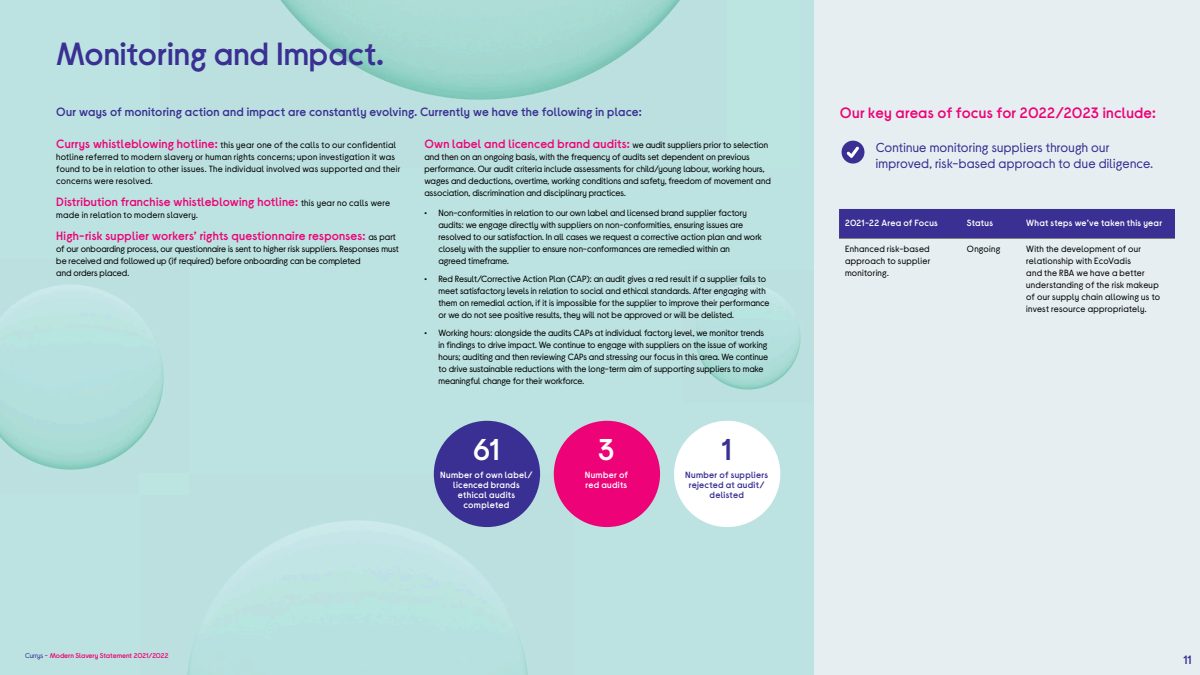
<style>
.page{position:relative;width:1200px;height:675px;background:#bce3e1}
.page>*{position:absolute;margin:0;border:0;box-sizing:border-box;transform-origin:0 0}
.t1{font:32px "Currys Sans Headline";color:#3a2f92}
.t2{font:30px "Currys Sans Headline";color:#fff}
.t3{font:30px "Currys Sans Headline";color:#3a2f92}
.t4{font:15px "Currys Sans Headline";letter-spacing:.01em;color:#ed0277}
.t5{font:13px/16px "Currys Sans";letter-spacing:.02em;color:#3a2f92}
.t6{font:12px "Currys Sans Headline";letter-spacing:.015em;color:#ed0277}
.t7{font:12px "Currys Sans Headline";letter-spacing:.015em;color:#3a2f92}
.t8{font:9px/12px "Currys Sans";color:#000}
.t9{font:9px/12px "Currys Sans";letter-spacing:.025em;color:#000}
.t10{font:9px/12px "Currys Sans";letter-spacing:.03em;color:#000}
.t11{font:9px/10px "Currys Sans Headline";letter-spacing:.025em;color:#fff;text-align:center}
.t12{font:9px/10px "Currys Sans Headline";letter-spacing:.03em;color:#3a2f92;text-align:center}
.t13{font:7px "Currys Sans Headline";color:#ed0277}
.s1{font-family:"Currys Sans Headline";font-size:12px;color:#ed0277}
.s2{font-family:"Currys Sans";font-size:9px;color:#000}
.s3{font-family:"Currys Sans";color:#3a2f92}
</style>
<div class="page">
<img style="left:0;top:285px;width:164px;height:185px">
<img style="left:280px;top:0;width:400px;height:100px">
<img style="left:187px;top:474px;width:388px;height:201px">
<img style="left:187px;top:474px;width:2px;height:20px">
<img style="left:695px;top:285px;width:106px;height:105px">
<div style="left:814px;top:0;width:386px;height:675px;background:#e7eef1"></div>
<div style="left:839px;top:209px;width:336px;height:30px;background:#3a2f92"></div>
<hr style="left:839px;top:239px;width:122px;height:1px;background:#808080">
<hr style="left:961px;top:239px;width:59px;height:1px;background:#808080">
<hr style="left:1020px;top:239px;width:155px;height:1px;background:#808080">
<div style="left:842px;top:141px;width:22px;height:23px;background:#3a2f92;border-radius:50%"></div>
<svg style="left:847px;top:147px;width:12px;height:11px"></svg>
<div style="left:434px;top:421px;width:106px;height:106px;background:#3a2f92;border-radius:50%"></div>
<div style="left:554px;top:421px;width:106px;height:106px;background:#ed0277;border-radius:50%"></div>
<div style="left:674px;top:421px;width:106px;height:106px;background:#fff;border-radius:50%"></div>
<h1 class="t1" style="left:56px;top:35px;width:329px">Monitoring and Impact.</h1>
<h3 class="t7" style="left:56px;top:105px;width:587px">Our ways of monitoring action and impact are constantly evolving. Currently we have the following in place:</h3>
<p class="t9" style="left:56px;top:139px;width:346px"><span class="s1">Currys whistleblowing hotline:</span> this year one of the calls to our confidential hotline referred to modern slavery or human rights concerns; upon investigation it was found to be in relation to other issues. The individual involved was supported and their concerns were resolved.</p>
<h3 class="t6" style="left:56px;top:195px;width:335px">Distribution franchise whistleblowing hotline: <span class="s2">this year no calls were</span></h3>
<p class="t9" style="left:56px;top:209px;width:143px">made in relation to modern slavery.</p>
<h3 class="t6" style="left:56px;top:229px;width:341px">High-risk supplier workers’ rights questionnaire responses: <span class="s2">as part</span></h3>
<p class="t8" style="left:56px;top:243px;width:344px">of our onboarding process, our questionnaire is sent to higher risk suppliers. Responses must be received and followed up (if required) before onboarding can be completed<br>and orders placed.</p>
<p class="t8" style="left:424px;top:139px;width:348px"><span class="s1">Own label and licenced brand audits:</span> we audit suppliers prior to selection and then on an ongoing basis, with the frequency of audits set dependent on previous performance. Our audit criteria include assessments for child/young labour, working hours, wages and deductions, overtime, working conditions and safety, freedom of movement and association, discrimination and disciplinary practices.</p>
<p class="t8" style="left:439px;top:207px;width:325px;text-indent:-14px">• Non-conformities in relation to our own label and licensed brand supplier factory audits: we engage directly with suppliers on non-conformities, ensuring issues are resolved to our satisfaction. In all cases we request a corrective action plan and work closely with the supplier to ensure non-conformances are remedied within an<br>agreed timeframe.</p>
<p class="t8" style="left:439px;top:273px;width:333px;text-indent:-14px">• Red Result/Corrective Action Plan (CAP): an audit gives a red result if a supplier fails to meet satisfactory levels in relation to social and ethical standards. After engaging with them on remedial action, if it is impossible for the supplier to improve their performance or we do not see positive results, they will not be approved or will be delisted.</p>
<p class="t8" style="left:439px;top:327px;width:331px;text-indent:-14px">• Working hours: alongside the audits CAPs at individual factory level, we monitor trends in findings to drive impact. We continue to engage with suppliers on the issue of working hours; auditing and then reviewing CAPs and stressing our focus in this area. We continue to drive sustainable reductions with the long-term aim of supporting suppliers to make meaningful change for their workforce.</p>
<h2 class="t2" style="left:473px;top:432px;width:29px">61</h2>
<p class="t11" style="left:440px;top:470px;width:94px">Number of own label/ licenced brands ethical audits completed</p>
<h2 class="t2" style="left:598px;top:432px;width:18px">3</h2>
<p class="t11" style="left:585px;top:470px;width:45px;text-align:left">Number of red audits</p>
<h2 class="t3" style="left:722px;top:432px;width:12px">1</h2>
<p class="t12" style="left:685px;top:470px;width:84px">Number of suppliers rejected at audit/ delisted</p>
<p class="t13" style="left:25px;top:652px;width:145px"><span class="s3">Currys -</span> Modern Slavery Statement 2021/2022</p>
<h3 class="t4" style="left:840px;top:104px;width:318px">Our key areas of focus for 2022/2023 include:</h3>
<h3 class="t5" style="left:876px;top:139px;width:279px">Continue monitoring suppliers through our improved, risk-based approach to due diligence.</h3>
<p class="t11" style="left:845px;top:218px;width:94px">2021-22 Area of Focus</p>
<p class="t11" style="left:967px;top:218px;width:28px">Status</p>
<p class="t11" style="left:1026px;top:218px;width:137px">What steps we’ve taken this year</p>
<p class="t8" style="left:845px;top:243px;width:87px;text-align:justify">Enhanced risk-based approach to supplier monitoring.</p>
<p class="t8" style="left:967px;top:243px;width:35px">Ongoing</p>
<p class="t10" style="left:1026px;top:243px;width:135px">With the development of our relationship with EcoVadis<br>and the RBA we have a better understanding of the risk makeup of our supply chain allowing us to invest resource appropriately.</p>
<h3 class="t7" style="left:1183px;top:653px;width:10px">11</h3>
</div>
